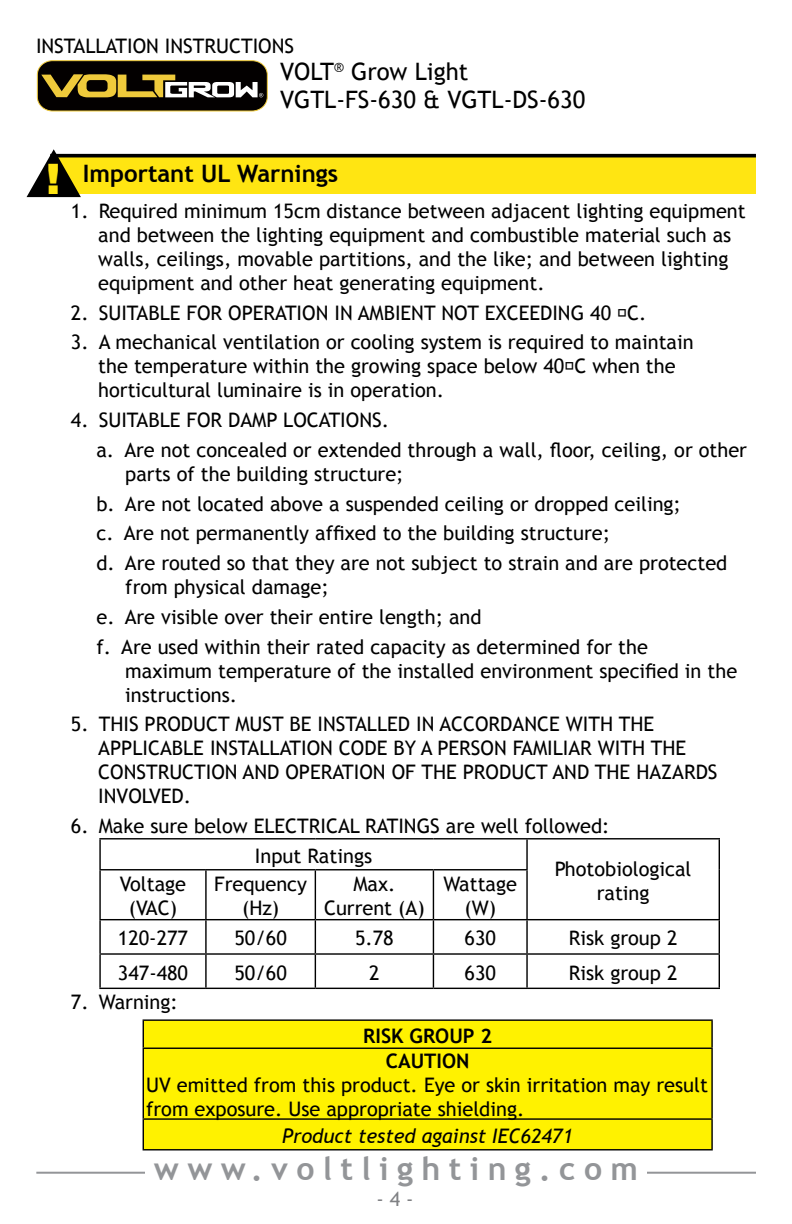
<style>
.page{position:relative;width:792px;height:1224px;background:#fff}
.page>*{position:absolute;margin:0;border:0;box-sizing:border-box;transform-origin:0 0}
.t1{font:900 42px "Arial";color:#ffe512;scale:1.07 1}
.t2{font:700 32px "Trebuchet MS";letter-spacing:.26em;color:#939598}
.t3{font:24px/28px "Trebuchet MS";color:#000}
.t4{font:700 24px "Trebuchet MS";color:#000}
.t5{font:20px/24px "Trebuchet MS";color:#000}
.t6{font:italic 20px "Trebuchet MS";color:#000}
.t7{font:700 20px/25.4px "Trebuchet MS";color:#000;text-align:center}
.t8{font:20px "Trebuchet MS";color:#808184}
</style>
<div class="page">
<div style="left:37px;top:61px;width:230px;height:50px;background:#030000;border-radius:15px"></div>
<div style="left:37px;top:60px;width:231px;height:51px;border:1px solid #f0cb3c;border-radius:15px"></div>
<svg style="left:41px;top:74px;width:222px;height:23px"></svg>
<hr style="left:36px;top:1172px;width:720px;height:2px;background:#939598">
<div style="left:145px;top:1156px;width:502px;height:35px;background:#fff"></div>
<div style="left:57px;top:157px;width:699px;height:37px;background:#ffe512"></div>
<div style="left:50px;top:154px;width:706px;height:3px;border:2px solid #000"></div>
<svg style="left:26px;top:149px;width:58px;height:49px"></svg>
<hr style="left:99px;top:838px;width:107px;height:1px;background:#000">
<hr style="left:99px;top:839px;width:2px;height:30px;background:#000">
<hr style="left:206px;top:838px;width:109px;height:1px;background:#000">
<hr style="left:315px;top:838px;width:118px;height:1px;background:#000">
<hr style="left:433px;top:838px;width:94px;height:1px;background:#000">
<hr style="left:527px;top:838px;width:193px;height:1px;background:#000">
<hr style="left:526px;top:839px;width:2px;height:30px;background:#000">
<hr style="left:719px;top:839px;width:1px;height:31px;background:#000">
<hr style="left:99px;top:869px;width:107px;height:1px;background:#000">
<hr style="left:99px;top:870px;width:2px;height:49px;background:#000">
<hr style="left:206px;top:869px;width:109px;height:1px;background:#000">
<hr style="left:205px;top:870px;width:2px;height:49px;background:#000">
<hr style="left:315px;top:869px;width:118px;height:1px;background:#000">
<hr style="left:315px;top:870px;width:1px;height:49px;background:#000">
<hr style="left:433px;top:869px;width:95px;height:1px;background:#000">
<hr style="left:433px;top:870px;width:1px;height:49px;background:#000">
<hr style="left:526px;top:870px;width:2px;height:49px;background:#000">
<hr style="left:719px;top:870px;width:1px;height:49px;background:#000">
<hr style="left:99px;top:919px;width:107px;height:1px;background:#000">
<hr style="left:99px;top:920px;width:2px;height:33px;background:#000">
<hr style="left:206px;top:919px;width:109px;height:1px;background:#000">
<hr style="left:205px;top:920px;width:2px;height:33px;background:#000">
<hr style="left:315px;top:919px;width:118px;height:1px;background:#000">
<hr style="left:315px;top:920px;width:1px;height:33px;background:#000">
<hr style="left:433px;top:919px;width:94px;height:1px;background:#000">
<hr style="left:433px;top:920px;width:1px;height:33px;background:#000">
<hr style="left:527px;top:919px;width:193px;height:1px;background:#000">
<hr style="left:526px;top:920px;width:2px;height:33px;background:#000">
<hr style="left:719px;top:920px;width:1px;height:33px;background:#000">
<hr style="left:99px;top:953px;width:107px;height:2px;background:#000">
<hr style="left:99px;top:955px;width:2px;height:33px;background:#000">
<hr style="left:206px;top:953px;width:109px;height:2px;background:#000">
<hr style="left:205px;top:955px;width:2px;height:33px;background:#000">
<hr style="left:315px;top:953px;width:118px;height:2px;background:#000">
<hr style="left:315px;top:955px;width:1px;height:33px;background:#000">
<hr style="left:433px;top:953px;width:94px;height:2px;background:#000">
<hr style="left:433px;top:955px;width:1px;height:33px;background:#000">
<hr style="left:527px;top:953px;width:193px;height:2px;background:#000">
<hr style="left:526px;top:955px;width:2px;height:33px;background:#000">
<hr style="left:719px;top:955px;width:1px;height:33px;background:#000">
<hr style="left:99px;top:988px;width:107px;height:1px;background:#000">
<hr style="left:206px;top:988px;width:109px;height:1px;background:#000">
<hr style="left:315px;top:988px;width:118px;height:1px;background:#000">
<hr style="left:433px;top:988px;width:94px;height:1px;background:#000">
<hr style="left:527px;top:988px;width:193px;height:1px;background:#000">
<div style="left:144px;top:1021px;width:567px;height:128px;background:#fff200"></div>
<hr style="left:143px;top:1019px;width:570px;height:2px;background:#000">
<svg style="left:143px;top:1021px;width:1px;height:27px"></svg>
<hr style="left:711px;top:1021px;width:2px;height:27px;background:#000">
<hr style="left:143px;top:1048px;width:570px;height:1px;background:#000">
<hr style="left:143px;top:1049px;width:1px;height:69px;background:#000">
<hr style="left:711px;top:1049px;width:2px;height:69px;background:#000">
<hr style="left:143px;top:1118px;width:570px;height:2px;background:#000">
<svg style="left:143px;top:1120px;width:1px;height:29px"></svg>
<hr style="left:711px;top:1120px;width:2px;height:29px;background:#000">
<hr style="left:143px;top:1149px;width:570px;height:1px;background:#000">
<p class="t5" style="left:36px;top:34px;width:260px">INSTALLATION INSTRUCTIONS</p>
<p class="t3" style="left:280px;top:57px;width:307px">VOLT<sup>®</sup> Grow Light<br>VGTL-FS-630 &amp; VGTL-DS-630</p>
<h1 class="t1" style="left:46px;top:148px;width:16px">!</h1>
<p class="t4" style="left:83px;top:158px;width:257px">Important UL Warnings</p>
<p class="t5" style="left:98px;top:199px;width:649px;text-indent:-27px">1. Required minimum 15cm distance between adjacent lighting equipment and between the lighting equipment and combustible material such as walls, ceilings, movable partitions, and the like; and between lighting equipment and other heat generating equipment.</p>
<p class="t5" style="left:71px;top:301px;width:577px">2. SUITABLE FOR OPERATION IN AMBIENT NOT EXCEEDING 40 ⁰C.</p>
<p class="t5" style="left:98px;top:330px;width:597px;text-indent:-27px">3. A mechanical ventilation or cooling system is required to maintain the temperature within the growing space below 40⁰C when the horticultural luminaire is in operation.</p>
<p class="t5" style="left:96px;top:405px;width:652px;line-height:29.8px;text-indent:-26px">4. SUITABLE FOR DAMP LOCATIONS.<br>a. Are not concealed or extended through a wall, floor, ceiling, or other</p>
<p class="t5" style="left:96px;top:459px;width:632px;line-height:29.8px;text-indent:29px">parts of the building structure;<br>b. Are not located above a suspended ceiling or dropped ceiling;<br>c. Are not permanently affixed to the building structure;<br>d. Are routed so that they are not subject to strain and are protected</p>
<p class="t5" style="left:96px;top:572px;width:553px;line-height:29.8px;text-indent:29px">from physical damage;<br>e. Are visible over their entire length; and<br>f. Are used within their rated capacity as determined for the</p>
<p class="t5" style="left:125px;top:659px;width:614px">maximum temperature of the installed environment specified in the instructions.</p>
<p class="t5" style="left:98px;top:713px;width:621px;text-indent:-27px">5. THIS PRODUCT MUST BE INSTALLED IN ACCORDANCE WITH THE APPLICABLE INSTALLATION CODE BY A PERSON FAMILIAR WITH THE CONSTRUCTION AND OPERATION OF THE PRODUCT AND THE HAZARDS INVOLVED.</p>
<p class="t5" style="left:255px;top:811px;width:356px;line-height:29.8px;text-indent:-184px">6. Make sure below ELECTRICAL RATINGS are well followed:<br>Input Ratings</p>
<p class="t5" style="left:555px;top:857px;width:138px;text-align:center">Photobiological rating</p>
<p class="t5" style="left:120px;top:872px;width:68px;text-align:center">Voltage (VAC)</p>
<p class="t5" style="left:214px;top:872px;width:94px;text-align:center">Frequency (Hz)</p>
<p class="t5" style="left:324px;top:872px;width:102px;text-align:center">Max.<br>Current (A)</p>
<p class="t5" style="left:443px;top:872px;width:75px;text-align:center">Wattage (W)</p>
<p class="t5" style="left:118px;top:927px;width:72px">120-277</p>
<p class="t5" style="left:234px;top:927px;width:54px">50/60</p>
<p class="t5" style="left:355px;top:927px;width:40px">5.78</p>
<p class="t5" style="left:465px;top:927px;width:33px">630</p>
<p class="t5" style="left:569px;top:927px;width:110px">Risk group 2</p>
<p class="t5" style="left:118px;top:961px;width:72px">347-480</p>
<p class="t5" style="left:234px;top:961px;width:54px">50/60</p>
<p class="t5" style="left:369px;top:961px;width:12px">2</p>
<p class="t5" style="left:465px;top:961px;width:33px">630</p>
<p class="t5" style="left:569px;top:961px;width:110px">Risk group 2</p>
<p class="t5" style="left:71px;top:991px;width:108px">7. Warning:</p>
<p class="t7" style="left:363px;top:1023px;width:130px">RISK GROUP 2<br>CAUTION</p>
<p class="t5" style="left:146px;top:1073px;width:563px">UV emitted from this product. Eye or skin irritation may result from exposure. Use appropriate shielding.</p>
<p class="t6" style="left:282px;top:1124px;width:292px">Product tested against IEC62471</p>
<h2 class="t2" style="left:154px;top:1149px;width:485px">www.voltlighting.com</h2>
<p class="t8" style="left:376px;top:1187px;width:39px">- 4 -</p>
</div>
